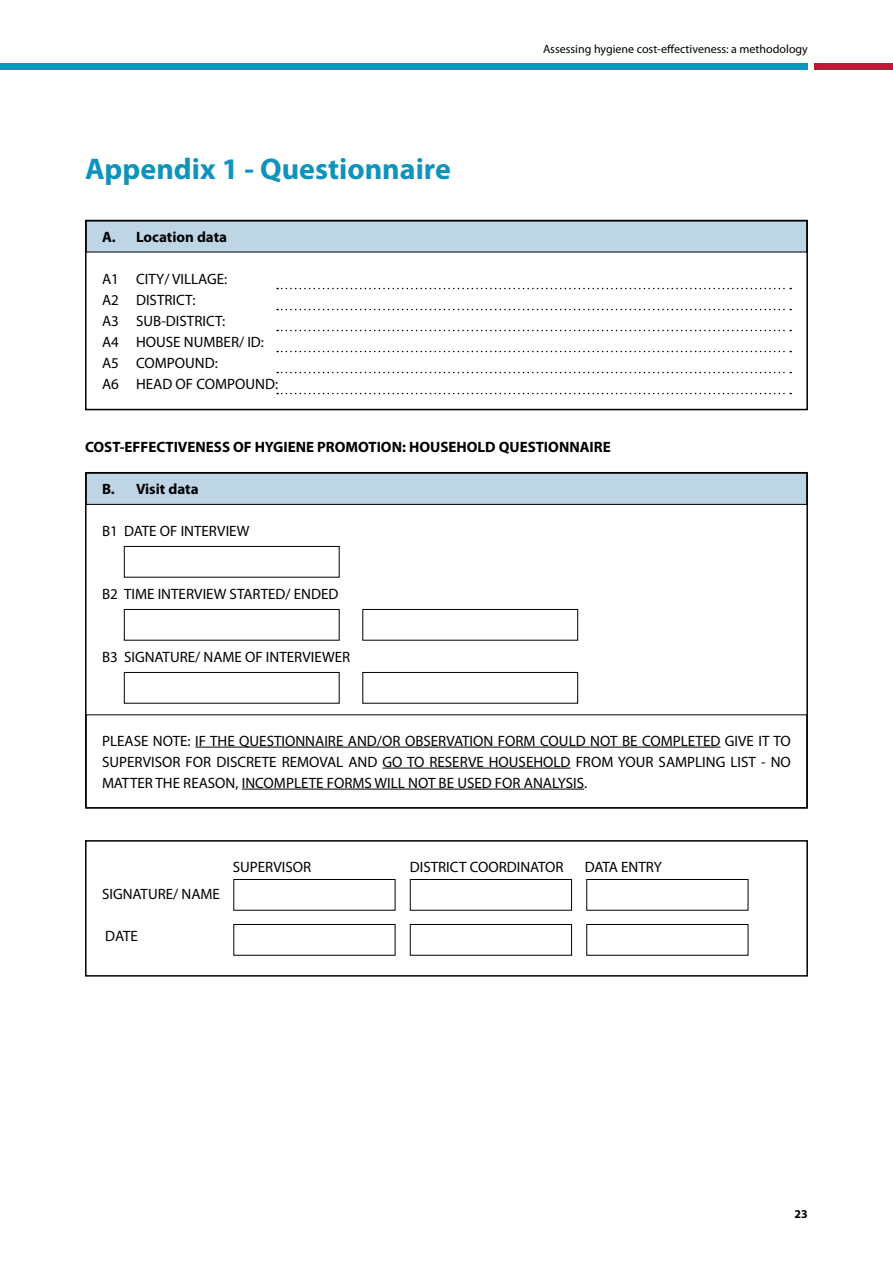
<style>
.page{position:relative;width:893px;height:1263px;background:#fff}
.page>*{position:absolute;margin:0;border:0;box-sizing:border-box;transform-origin:0 0}
.t1{font:700 30px "Myriad Pro";color:#0f93bb}
.t2{font:15px/21px "Myriad Pro";color:#000}
.t3{font:700 15px "Myriad Pro";color:#000}
.t4{font:12px "Myriad Pro";color:#000}
.t5{font:700 12px "Myriad Pro";color:#000}
</style>
<div class="page">
<div style="left:0;top:63px;width:808px;height:7px;background:#0f93bb"></div>
<div style="left:815px;top:63px;width:78px;height:7px;background:#b31e37"></div>
<div style="left:86px;top:473px;width:721px;height:31px;background:#bed5e5"></div>
<div style="left:86px;top:473px;width:721px;height:32px;border:1px solid #000"></div>
<div style="left:86px;top:221px;width:721px;height:31px;background:#bed5e5"></div>
<div style="left:85px;top:220px;width:723px;height:190px;border:2px solid #000"></div>
<svg style="left:277px;top:288px;width:514px;height:1px"></svg>
<svg style="left:277px;top:309px;width:514px;height:1px"></svg>
<svg style="left:277px;top:330px;width:514px;height:1px"></svg>
<svg style="left:277px;top:351px;width:514px;height:1px"></svg>
<svg style="left:277px;top:372px;width:514px;height:1px"></svg>
<svg style="left:277px;top:393px;width:514px;height:1px"></svg>
<hr style="left:195px;top:747px;width:525px;height:1px;background:#000">
<hr style="left:382px;top:768px;width:189px;height:1px;background:#000">
<hr style="left:242px;top:789px;width:342px;height:1px;background:#000">
<div style="left:124px;top:546px;width:216px;height:31px;border:1px solid #000"></div>
<div style="left:124px;top:609px;width:216px;height:31px;border:1px solid #000"></div>
<div style="left:362px;top:609px;width:216px;height:31px;border:1px solid #000"></div>
<div style="left:124px;top:672px;width:216px;height:31px;border:1px solid #000"></div>
<div style="left:362px;top:672px;width:216px;height:31px;border:1px solid #000"></div>
<div style="left:86px;top:714px;width:721px;height:94px;border:1px solid #000"></div>
<div style="left:233px;top:879px;width:162px;height:31px;border:1px solid #000"></div>
<div style="left:410px;top:879px;width:162px;height:31px;border:1px solid #000"></div>
<div style="left:586px;top:879px;width:162px;height:31px;border:1px solid #000"></div>
<div style="left:85px;top:840px;width:723px;height:137px;border:2px solid #000"></div>
<div style="left:233px;top:924px;width:162px;height:31px;border:1px solid #000"></div>
<div style="left:410px;top:924px;width:162px;height:31px;border:1px solid #000"></div>
<div style="left:586px;top:924px;width:162px;height:31px;border:1px solid #000"></div>
<h1 class="t1" style="left:85px;top:149px;width:367px">Appendix 1 - Questionnaire</h1>
<p class="t3" style="left:102px;top:227px;width:127px">A. Location data</p>
<p class="t2" style="left:102px;top:268px;width:178px">A1 CITY/ VILLAGE:<br>A2 DISTRICT:<br>A3 SUB-DISTRICT:<br>A4 HOUSE NUMBER/ ID:<br>A5 COMPOUND:<br>A6 HEAD OF COMPOUND:</p>
<p class="t4" style="left:543px;top:41px;width:266px">Assessing hygiene cost-effectiveness: a methodology</p>
<p class="t3" style="left:85px;top:437px;width:527px">COST-EFFECTIVENESS OF HYGIENE PROMOTION: HOUSEHOLD QUESTIONNAIRE</p>
<p class="t3" style="left:102px;top:479px;width:98px">B. Visit data</p>
<p class="t2" style="left:102px;top:520px;width:149px">B1 DATE OF INTERVIEW</p>
<p class="t2" style="left:102px;top:583px;width:238px">B2 TIME INTERVIEW STARTED/ ENDED</p>
<p class="t2" style="left:102px;top:646px;width:250px">B3 SIGNATURE/ NAME OF INTERVIEWER</p>
<p class="t2" style="left:102px;top:730px;width:690px;text-align:justify">PLEASE NOTE: IF THE QUESTIONNAIRE AND/OR OBSERVATION FORM COULD NOT BE COMPLETED GIVE IT TO SUPERVISOR FOR DISCRETE REMOVAL AND GO TO RESERVE HOUSEHOLD FROM YOUR SAMPLING LIST - NO MATTER THE REASON, INCOMPLETE FORMS WILL NOT BE USED FOR ANALYSIS.</p>
<p class="t2" style="left:102px;top:883px;width:119px">SIGNATURE/ NAME</p>
<p class="t2" style="left:105px;top:925px;width:34px">DATE</p>
<p class="t2" style="left:233px;top:856px;width:80px">SUPERVISOR</p>
<p class="t2" style="left:410px;top:856px;width:155px">DISTRICT COORDINATOR</p>
<p class="t2" style="left:585px;top:856px;width:79px">DATA ENTRY</p>
<p class="t5" style="left:795px;top:1206px;width:15px">23</p>
</div>
